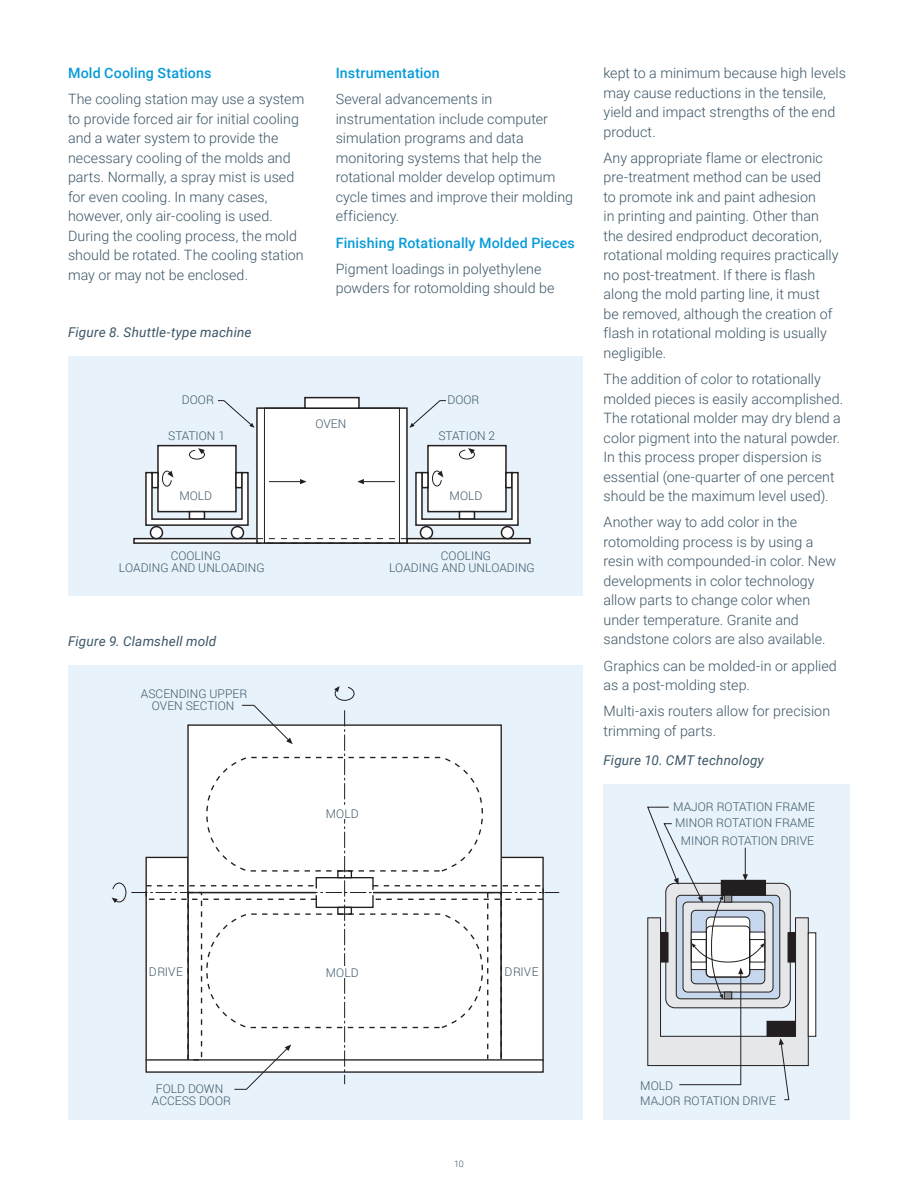
<style>
.page{position:relative;width:918px;height:1188px;background:#fff}
.page>*{position:absolute;margin:0;border:0;box-sizing:border-box;transform-origin:0 0}
.t1{font:300 14.25px/19.5px "Roboto";letter-spacing:.005em;color:#3b5566}
.t2{font:500 14.25px "Roboto";letter-spacing:.01em;color:#069bda}
.t3{font:500 14.25px "Roboto";letter-spacing:.01em;color:#069ad9}
.t4{font:italic 13.5px "Roboto";letter-spacing:.01em;color:#3b5566}
.t5{font:300 12px/12px "Roboto";color:#3b5566}
.t6{font:300 9px "Roboto";color:#3b5566}
</style>
<div class="page">
<div style="left:68px;top:356px;width:514px;height:240px;background:#e7f2fa"></div>
<div style="left:68px;top:665px;width:514px;height:455px;background:#e7f2fa"></div>
<div style="left:604px;top:785px;width:246px;height:335px;background:#e7f2fa"></div>
<div style="left:406px;top:538px;width:125px;height:6px;border:2px solid #231f20"></div>
<div style="left:501px;top:527px;width:12px;height:12px;background:#fff;border-radius:50%"></div>
<div style="left:501px;top:526px;width:13px;height:13px;border:2px solid #231f20;border-radius:50%"></div>
<div style="left:428px;top:446px;width:78px;height:66px;background:#fff"></div>
<div style="left:427px;top:445px;width:80px;height:67px;border:2px solid #231f20"></div>
<div style="left:420px;top:527px;width:12px;height:12px;background:#fff;border-radius:50%"></div>
<div style="left:420px;top:526px;width:13px;height:13px;border:2px solid #231f20;border-radius:50%"></div>
<div style="left:133px;top:538px;width:125px;height:6px;border:2px solid #231f20"></div>
<div style="left:150px;top:527px;width:12px;height:12px;background:#fff;border-radius:50%"></div>
<div style="left:150px;top:526px;width:13px;height:13px;border:2px solid #231f20;border-radius:50%"></div>
<div style="left:158px;top:446px;width:78px;height:66px;background:#fff"></div>
<div style="left:157px;top:445px;width:80px;height:67px;border:2px solid #231f20"></div>
<div style="left:231px;top:527px;width:12px;height:12px;background:#fff;border-radius:50%"></div>
<div style="left:231px;top:526px;width:13px;height:13px;border:2px solid #231f20;border-radius:50%"></div>
<svg style="left:189px;top:448px;width:16px;height:12px"></svg>
<svg style="left:145px;top:470px;width:104px;height:57px"></svg>
<div style="left:257px;top:408px;width:150px;height:135px;background:#fff"></div>
<div style="left:256px;top:407px;width:152px;height:137px;border:2px solid #231f20"></div>
<div style="left:264px;top:408px;width:136px;height:136px;border:1px solid #231f20"></div>
<div style="left:305px;top:398px;width:54px;height:10px;background:#fff"></div>
<div style="left:304px;top:397px;width:56px;height:12px;border:2px solid #231f20"></div>
<svg style="left:459px;top:448px;width:16px;height:12px"></svg>
<svg style="left:415px;top:470px;width:104px;height:57px"></svg>
<div style="left:257px;top:538px;width:150px;height:6px;border:1px dashed #231f20"></div>
<hr style="left:269px;top:481px;width:31px;height:1px;background:#231f20">
<svg style="left:300px;top:479px;width:7px;height:5px"></svg>
<hr style="left:363px;top:481px;width:32px;height:1px;background:#231f20">
<svg style="left:357px;top:479px;width:7px;height:5px"></svg>
<svg style="left:218px;top:400px;width:37px;height:28px"></svg>
<svg style="left:409px;top:400px;width:37px;height:28px"></svg>
<svg style="left:112px;top:686px;width:447px;height:404px"></svg>
<div style="left:808px;top:933px;width:8px;height:103px;background:#fff"></div>
<svg style="left:647px;top:806px;width:162px;height:294px"></svg>
<p class="t3" style="left:68px;top:63px;width:145px">Mold Cooling Stations</p>
<p class="t1" style="left:68px;top:89px;width:238px">The cooling station may use a system to provide forced air for initial cooling and a water system to provide the necessary cooling of the molds and parts. Normally, a spray mist is used for even cooling. In many cases, however, only air-cooling is used.<br>During the cooling process, the mold should be rotated. The cooling station may or may not be enclosed.</p>
<p class="t4" style="left:68px;top:322px;width:185px">Figure 8. Shuttle-type machine</p>
<p class="t2" style="left:336px;top:63px;width:106px">Instrumentation</p>
<p class="t1" style="left:336px;top:89px;width:239px">Several advancements in instrumentation include computer simulation programs and data monitoring systems that help the rotational molder develop optimum cycle times and improve their molding efficiency.</p>
<p class="t2" style="left:336px;top:233px;width:241px">Finishing Rotationally Molded Pieces</p>
<p class="t1" style="left:336px;top:259px;width:220px">Pigment loadings in polyethylene powders for rotomolding should be</p>
<p class="t5" style="left:182px;top:394px;width:33px">DOOR</p>
<p class="t5" style="left:447px;top:394px;width:33px">DOOR</p>
<p class="t5" style="left:168px;top:430px;width:58px">STATION 1</p>
<p class="t5" style="left:179px;top:490px;width:34px">MOLD</p>
<p class="t5" style="left:119px;top:550px;width:147px;text-indent:52px">COOLING<br>LOADING AND UNLOADING</p>
<p class="t4" style="left:68px;top:631px;width:150px">Figure 9. Clamshell mold</p>
<p class="t5" style="left:141px;top:688px;width:108px;text-align:center">ASCENDING UPPER<br>OVEN SECTION</p>
<p class="t5" style="left:315px;top:418px;width:32px">OVEN</p>
<p class="t5" style="left:438px;top:430px;width:58px">STATION 2</p>
<p class="t5" style="left:450px;top:490px;width:34px">MOLD</p>
<p class="t5" style="left:389px;top:550px;width:147px;text-indent:52px">COOLING<br>LOADING AND UNLOADING</p>
<p class="t5" style="left:326px;top:808px;width:34px">MOLD</p>
<p class="t1" style="left:604px;top:63px;width:244px">kept to a minimum because high levels may cause reductions in the tensile, yield and impact strengths of the end product.</p>
<p class="t1" style="left:604px;top:148px;width:237px">Any appropriate flame or electronic pre-treatment method can be used<br>to promote ink and paint adhesion<br>in printing and painting. Other than the desired endproduct decoration, rotational molding requires practically no post-treatment. If there is flash along the mold parting line, it must be removed, although the creation of flash in rotational molding is usually negligible.</p>
<p class="t1" style="left:604px;top:369px;width:241px">The addition of color to rotationally molded pieces is easily accomplished.<br>The rotational molder may dry blend a color pigment into the natural powder.<br>In this process proper dispersion is essential (one-quarter of one percent should be the maximum level used).</p>
<p class="t1" style="left:604px;top:512px;width:234px">Another way to add color in the rotomolding process is by using a resin with compounded-in color. New developments in color technology allow parts to change color when under temperature. Granite and sandstone colors are also available.</p>
<p class="t1" style="left:604px;top:655px;width:235px">Graphics can be molded-in or applied as a post-molding step.</p>
<p class="t1" style="left:604px;top:701px;width:228px">Multi-axis routers allow for precision trimming of parts.</p>
<p class="t4" style="left:604px;top:751px;width:162px">Figure 10. CMT technology</p>
<p class="t5" style="left:673px;top:800px;width:143px">MAJOR ROTATION FRAME</p>
<p class="t5" style="left:675px;top:817px;width:141px">MINOR ROTATION FRAME</p>
<p class="t5" style="left:681px;top:835px;width:135px">MINOR ROTATION DRIVE</p>
<p class="t5" style="left:149px;top:965px;width:36px">DRIVE</p>
<p class="t5" style="left:504px;top:965px;width:36px">DRIVE</p>
<p class="t5" style="left:326px;top:967px;width:34px">MOLD</p>
<p class="t5" style="left:152px;top:1082px;width:81px;text-align:center">FOLD DOWN<br>ACCESS DOOR</p>
<p class="t5" style="left:640px;top:1078px;width:137px;line-height:15px">MOLD<br>MAJOR ROTATION DRIVE</p>
<p class="t6" style="left:454px;top:1157px;width:11px">10</p>
</div>
